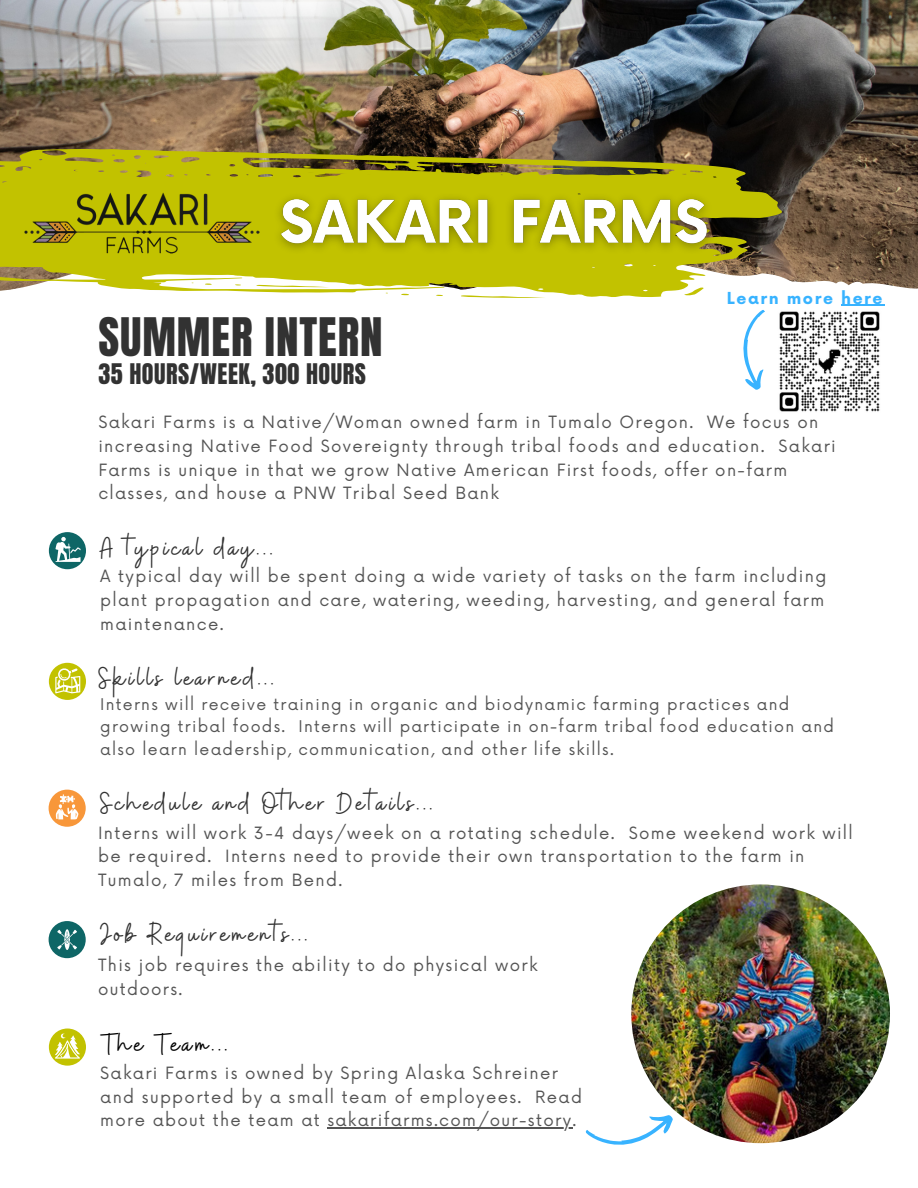
<style>
.page{position:relative;width:918px;height:1188px;background:#fff}
.page>*{position:absolute;margin:0;border:0;box-sizing:border-box;transform-origin:0 0}
.t1{font:45.15px "Anton";letter-spacing:.02em;color:#323232}
.t2{font:31.05px "Buffalo";letter-spacing:.1em;color:#323232}
.t3{font:31.05px "Buffalo";letter-spacing:.1em;color:#000}
.t4{font:24.15px "Anton";letter-spacing:.02em;color:#323232}
.t5{font:16.5px/23.7px "Now";letter-spacing:.08em;color:#545454}
.t6{font:700 16.2px "Now";letter-spacing:.1em;color:#38b3ff}
.t7{font:15.75px/22.5px "Now";letter-spacing:.08em;color:#545454}
</style>
<div class="page">
<img style="left:0;top:0;width:918px;height:289px">
<svg style="left:0;top:146px;width:784px;height:151px"></svg>
<svg style="left:461px;top:295px;width:85px;height:3px"></svg>
<svg style="left:684px;top:287px;width:20px;height:9px"></svg>
<svg style="left:535px;top:167px;width:38px;height:3px"></svg>
<svg style="left:627px;top:170px;width:10px;height:4px"></svg>
<svg style="left:650px;top:170px;width:8px;height:2px"></svg>
<svg style="left:0;top:157px;width:535px;height:136px;background:#bdba2e"></svg>
<svg style="left:256px;top:285px;width:74px;height:3px"></svg>
<svg style="left:449px;top:278px;width:17px;height:7px"></svg>
<svg style="left:205px;top:283px;width:7px;height:2px"></svg>
<svg style="left:235px;top:284px;width:6px;height:2px"></svg>
<svg style="left:75px;top:169px;width:31px;height:3px"></svg>
<svg style="left:305px;top:175px;width:48px;height:3px"></svg>
<svg style="left:399px;top:177px;width:9px;height:2px"></svg>
<svg style="left:250px;top:173px;width:8px;height:2px"></svg>
<svg style="left:120px;top:174px;width:7px;height:2px"></svg>
<svg style="left:743px;top:310px;width:22px;height:80px"></svg>
<img style="left:631px;top:884px;width:259px;height:259px;border-radius:50%">
<svg style="left:585px;top:1110px;width:92px;height:35px"></svg>
<img style="left:21px;top:190px;width:241px;height:66px">
<div style="left:49px;top:532px;width:37px;height:37px;background:#0e6666;border-radius:50%"></div>
<svg style="left:55px;top:537px;width:26px;height:25px"></svg>
<div style="left:49px;top:663px;width:37px;height:37px;background:#c2c200;border-radius:50%"></div>
<svg style="left:55px;top:668px;width:25px;height:25px"></svg>
<div style="left:49px;top:790px;width:37px;height:37px;background:#f8973a;border-radius:50%"></div>
<svg style="left:56px;top:794px;width:23px;height:26px"></svg>
<div style="left:49px;top:921px;width:37px;height:37px;background:#0e6666;border-radius:50%"></div>
<svg style="left:57px;top:929px;width:20px;height:21px"></svg>
<div style="left:49px;top:1029px;width:37px;height:37px;background:#c2c200;border-radius:50%"></div>
<svg style="left:55px;top:1033px;width:25px;height:26px"></svg>
<hr style="left:327px;top:1127px;width:245px;height:1px;background:#545454">
<img style="left:779px;top:304px;width:106px;height:108px">
<img style="left:265px;top:179px;width:458px;height:99px">
<hr style="left:841px;top:305px;width:43px;height:1px;background:#38b3ff">
<h1 class="t1" style="left:98px;top:305px;width:286px">SUMMER INTERN</h1>
<p class="t6" style="left:727px;top:289px;width:157px">Learn more here</p>
<h3 class="t4" style="left:98px;top:357px;width:269px">35 HOURS/WEEK, 300 HOURS</h3>
<p class="t5" style="left:98px;top:411px;width:739px">Sakari Farms is a Native/Woman owned farm in Tumalo Oregon. We focus on increasing Native Food Sovereignty through tribal foods and education. Sakari Farms is unique in that we grow Native American First foods, offer on-farm classes, and house a PNW Tribal Seed Bank</p>
<h2 class="t2" style="left:100px;top:528px;width:174px">A typical day...</h2>
<p class="t5" style="left:100px;top:566px;width:728px">A typical day will be spent doing a wide variety of tasks on the farm including plant propagation and care, watering, weeding, harvesting, and general farm maintenance.</p>
<h2 class="t2" style="left:98px;top:658px;width:177px">Skills learned...</h2>
<p class="t7" style="left:100px;top:694px;width:735px">Interns will receive training in organic and biodynamic farming practices and growing tribal foods. Interns will participate in on-farm tribal food education and also learn leadership, communication, and other life skills.</p>
<h2 class="t2" style="left:100px;top:783px;width:334px">Schedule and Other Details...</h2>
<p class="t5" style="left:98px;top:822px;width:756px">Interns will work 3-4 days/week on a rotating schedule. Some weekend work will be required. Interns need to provide their own transportation to the farm in<br>Tumalo, 7 miles from Bend.</p>
<h2 class="t2" style="left:100px;top:914px;width:209px">Job Requirements...</h2>
<p class="t5" style="left:98px;top:954px;width:441px">This job requires the ability to do physical work outdoors.</p>
<h2 class="t3" style="left:102px;top:1024px;width:127px">The Team...</h2>
<p class="t5" style="left:100px;top:1062px;width:483px">Sakari Farms is owned by Spring Alaska Schreiner and supported by a small team of employees. Read more about the team at sakarifarms.com/our-story.</p>
</div>
